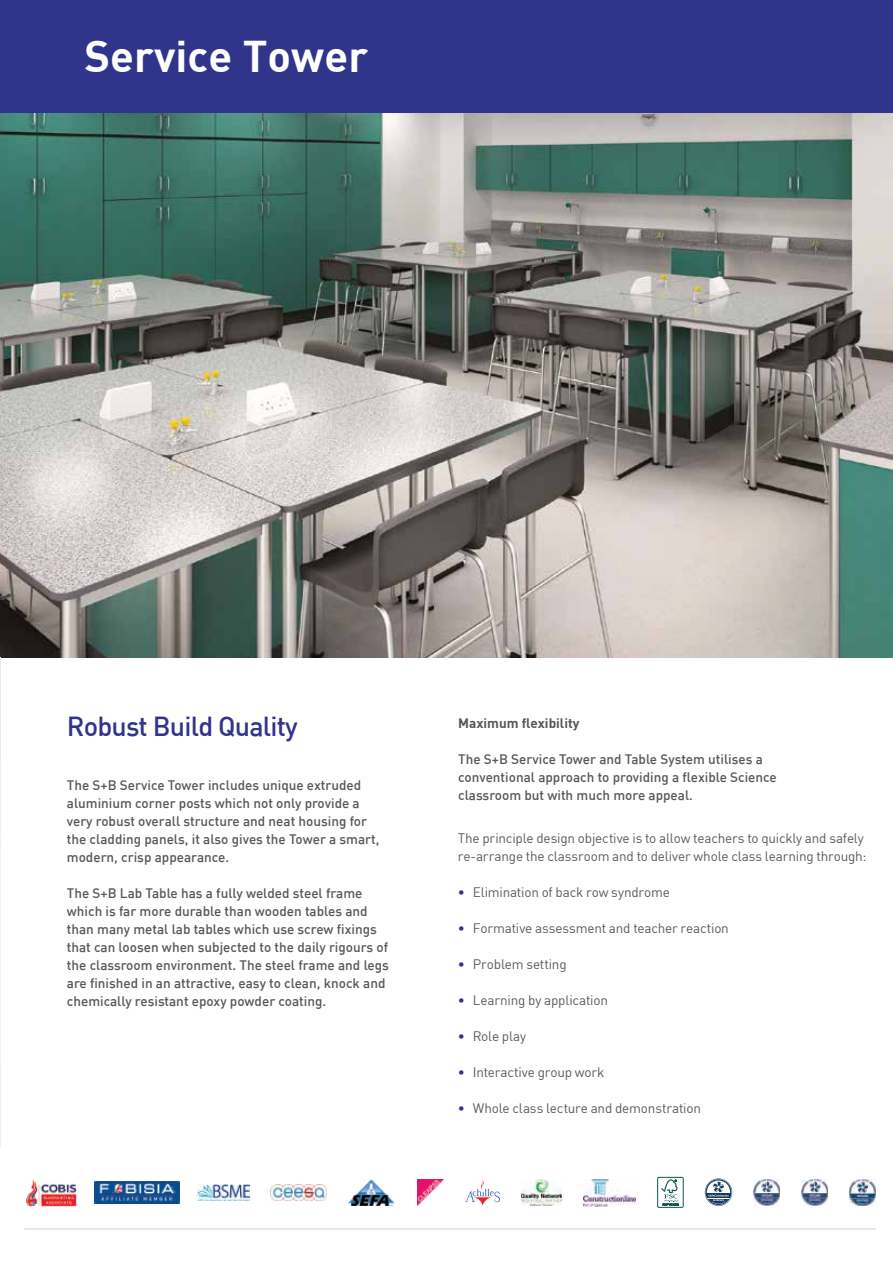
<style>
.page{position:relative;width:893px;height:1263px;background:#fff}
.page>*{position:absolute;margin:0;border:0;box-sizing:border-box;transform-origin:0 0}
.t1{font:700 43.5px "DIN";color:#fff}
.t2{font:500 27px "DIN";letter-spacing:-.03em;color:#30348b}
.t3{font:500 13.5px/18px "DIN";color:#575756}
.t4{font:13.5px/18px "DIN";letter-spacing:-.015em;color:#595a5c}
.t5{font:700 13.5px "DIN";color:#575756}
.s1{color:#30348b}
</style>
<div class="page">
<img style="left:0;top:112px;width:893px;height:546px">
<img style="left:0;top:658px;width:1px;height:488px">
<div style="left:0;top:0;width:893px;height:112px;background:#30348b"></div>
<img style="left:348px;top:1179px;width:47px;height:27px">
<svg style="left:465px;top:1180px;width:35px;height:26px"></svg>
<img style="left:522px;top:1179px;width:39px;height:27px">
<img style="left:583px;top:1179px;width:53px;height:27px">
<img style="left:754px;top:1179px;width:26px;height:26px">
<img style="left:801px;top:1179px;width:27px;height:26px">
<img style="left:849px;top:1179px;width:27px;height:26px">
<img style="left:417px;top:1179px;width:27px;height:27px">
<img style="left:26px;top:1179px;width:50px;height:27px">
<img style="left:197px;top:1185px;width:52px;height:15px">
<img style="left:271px;top:1185px;width:56px;height:15px">
<svg style="left:705px;top:1178px;width:27px;height:28px"></svg>
<hr style="left:24px;top:1229px;width:852px;height:1px;background:#d1d2d4">
<img style="left:95px;top:1182px;width:84px;height:21px">
<div style="left:657px;top:1177px;width:26px;height:30px;border:1px solid #0d5a4d"></div>
<svg style="left:661px;top:1179px;width:17px;height:26px"></svg>
<h1 class="t1" style="left:84px;top:28px;width:285px">Service Tower</h1>
<h2 class="t2" style="left:67px;top:709px;width:233px">Robust Build Quality</h2>
<p class="t3" style="left:67px;top:776px;width:314px">The S+B Service Tower includes unique extruded aluminium corner posts which not only provide a very robust overall structure and neat housing for the cladding panels, it also gives the Tower a smart, modern, crisp appearance.</p>
<p class="t3" style="left:67px;top:884px;width:324px">The S+B Lab Table has a fully welded steel frame which is far more durable than wooden tables and than many metal lab tables which use screw fixings that can loosen when subjected to the daily rigours of the classroom environment. The steel frame and legs are finished in an attractive, easy to clean, knock and chemically resistant epoxy powder coating.</p>
<p class="t5" style="left:458px;top:715px;width:123px">Maximum flexibility</p>
<p class="t3" style="left:458px;top:750px;width:320px">The S+B Service Tower and Table System utilises a conventional approach to providing a flexible Science classroom but with much more appeal.</p>
<p class="t4" style="left:458px;top:829px;width:410px">The principle design objective is to allow teachers to quickly and safely re-arrange the classroom and to deliver whole class learning through:</p>
<p class="t4" style="left:458px;top:883px;width:214px"><span class="s1">•</span> Elimination of back row syndrome</p>
<p class="t4" style="left:458px;top:919px;width:273px"><span class="s1">•</span> Formative assessment and teacher reaction</p>
<p class="t4" style="left:458px;top:955px;width:110px"><span class="s1">•</span> Problem setting</p>
<p class="t4" style="left:458px;top:991px;width:152px"><span class="s1">•</span> Learning by application</p>
<p class="t4" style="left:458px;top:1027px;width:70px"><span class="s1">•</span> Role play</p>
<p class="t4" style="left:458px;top:1063px;width:148px"><span class="s1">•</span> Interactive group work</p>
<p class="t4" style="left:458px;top:1099px;width:245px"><span class="s1">•</span> Whole class lecture and demonstration</p>
</div>
